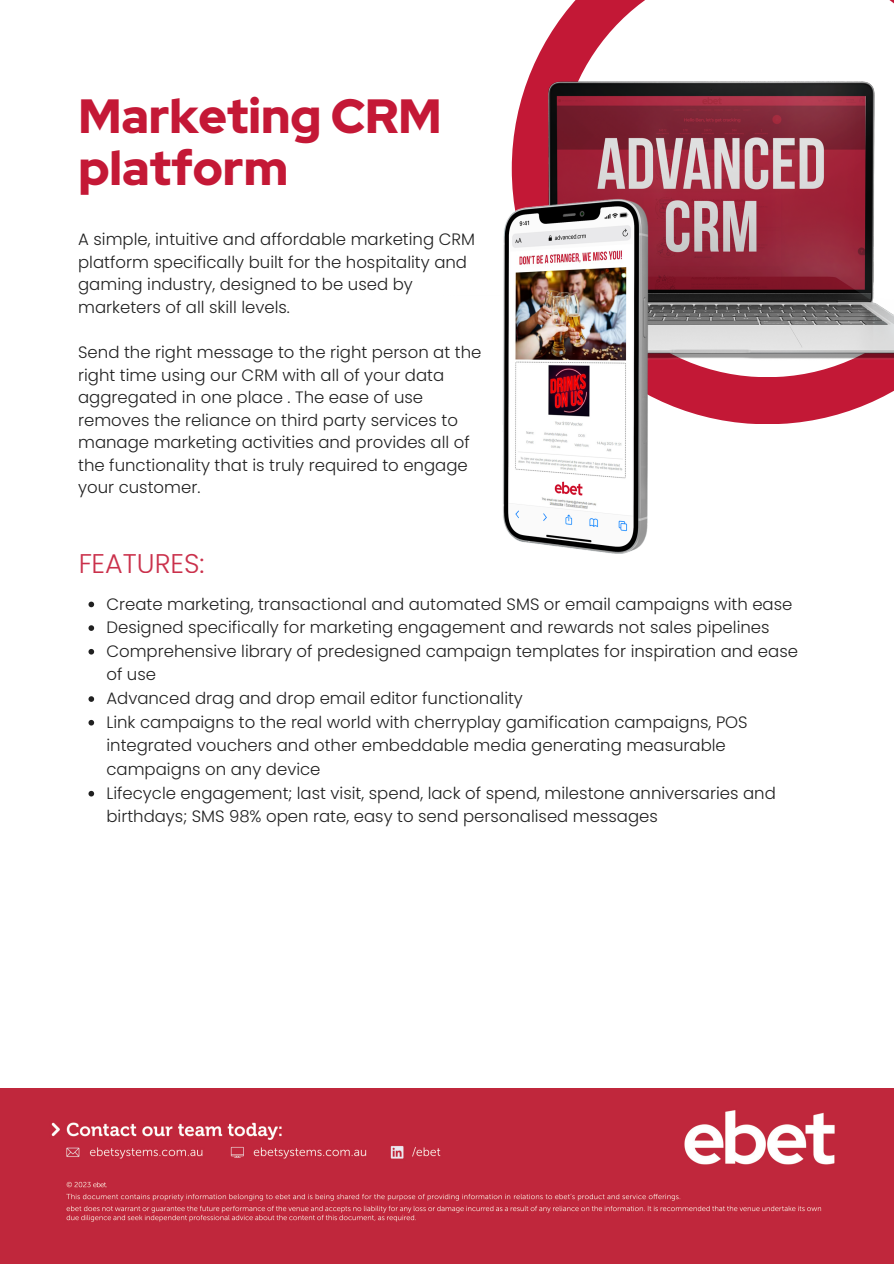
<style>
.page{position:relative;width:894px;height:1264px;background:#fff}
.page>*{position:absolute;margin:0;border:0;box-sizing:border-box;transform-origin:0 0}
.t1{font:900 48px "Red Hat Display";color:#c41836}
.t2{font:300 27px "Poppins";color:#c41836}
.t3{font:300 16.5px/23.7px "Poppins";color:#060606}
</style>
<div class="page">
<svg style="left:527px;top:22px;width:31px;height:59px;fill:#c31836"></svg>
<svg style="left:558px;top:0;width:335px;height:81px"></svg>
<img style="left:0;top:1088px;width:893px;height:175px">
<img style="left:503px;top:81px;width:390px;height:472px">
<svg style="left:88px;top:601px;width:6px;height:6px"></svg>
<svg style="left:88px;top:625px;width:6px;height:6px"></svg>
<svg style="left:88px;top:649px;width:6px;height:5px"></svg>
<svg style="left:88px;top:696px;width:6px;height:6px"></svg>
<svg style="left:88px;top:720px;width:6px;height:5px"></svg>
<svg style="left:88px;top:790px;width:6px;height:6px"></svg>
<p class="t1" style="left:78px;top:85px;width:364px">Marketing CRM</p>
<p class="t1" style="left:78px;top:136px;width:211px">platform</p>
<p class="t3" style="left:78px;top:228px;width:398px;line-height:22.5px">A simple, intuitive and affordable marketing CRM platform specifically built for the hospitality and gaming industry, designed to be used by marketers of all skill levels.</p>
<p class="t3" style="left:78px;top:341px;width:404px;line-height:22.5px">Send the right message to the right person at the right time using our CRM with all of your data aggregated in one place . The ease of use removes the reliance on third party services to manage marketing activities and provides all of the functionality that is truly required to engage your customer.</p>
<h2 class="t2" style="left:78px;top:544px;width:128px">FEATURES:</h2>
<p class="t3" style="left:106px;top:592px;width:693px">Create marketing, transactional and automated SMS or email campaigns with ease Designed specifically for marketing engagement and rewards not sales pipelines Comprehensive library of predesigned campaign templates for inspiration and ease of use<br>Advanced drag and drop email editor functionality<br>Link campaigns to the real world with cherryplay gamification campaigns, POS integrated vouchers and other embeddable media generating measurable campaigns on any device<br>Lifecycle engagement; last visit, spend, lack of spend, milestone anniversaries and birthdays; SMS 98% open rate, easy to send personalised messages</p>
</div>
